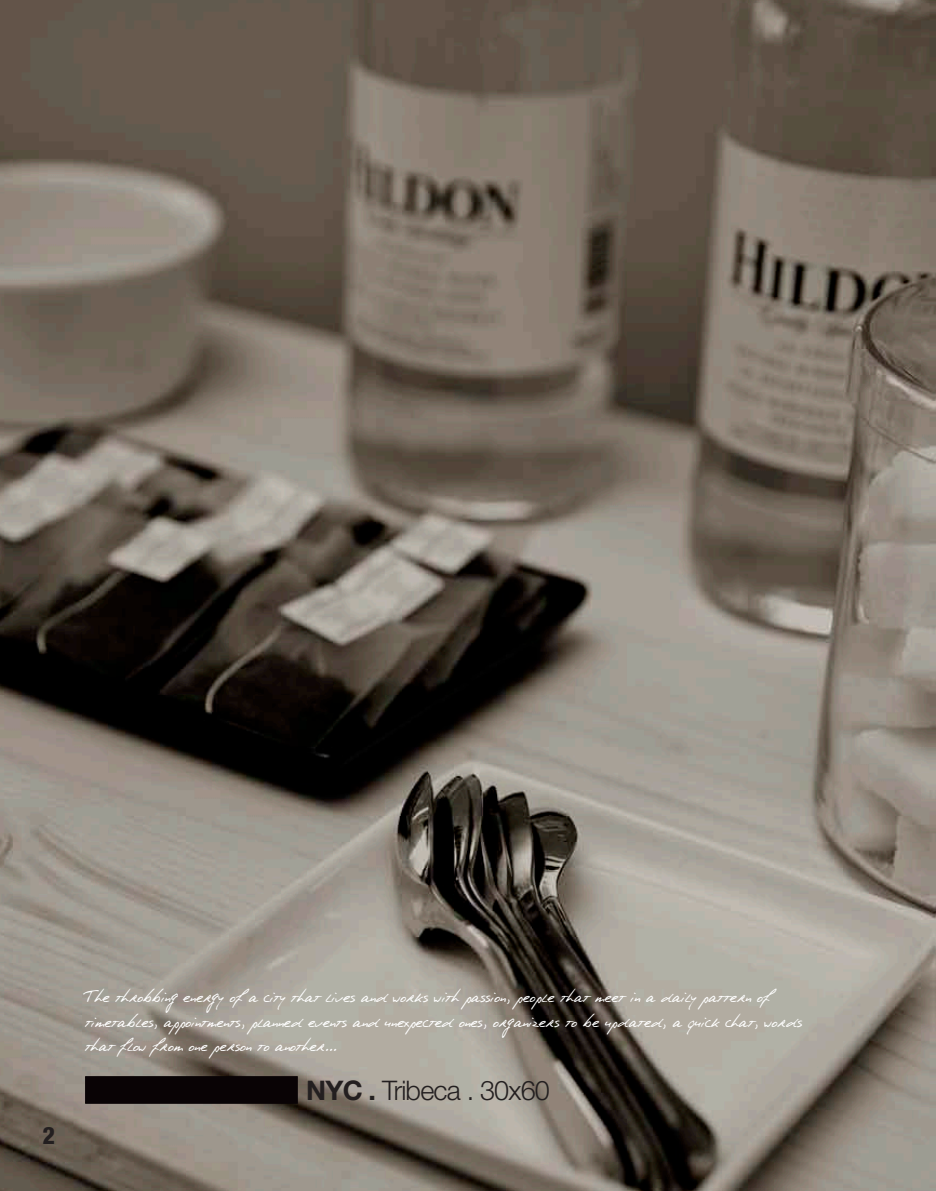
<style>
.page{position:relative;width:936px;height:1191px;background:#fff}
.page>*{position:absolute;margin:0;border:0;box-sizing:border-box;transform-origin:0 0}
.t1{font:300 27px "Helvetica Neue LT Std";letter-spacing:-.03em;color:#231f20}
.t2{font:800 condensed 24px "Helvetica Neue LT Std";color:#231f20}
.t3{font:19.5px/24px "Phont Phreak's Handwriting";color:#fff}
.s1{font-weight:700}
</style>
<div class="page">
<img style="left:0;top:0;width:935px;height:1191px">
<div style="left:85px;top:1076px;width:213px;height:27px;background:#090305;border:1px solid #090305"></div>
<p class="t2" style="left:43px;top:1121px;width:14px">2</p>
<p class="t3" style="left:85px;top:983px;width:718px">The throbbing energy of a city that lives and works with passion, people that meet in a daily pattern of timetables, appointments, planned events and unexpected ones, organizers to be updated, a quick chat, words that flow from one person to another...</p>
<h1 class="t1" style="left:306px;top:1073px;width:245px"><span class="s1">NYC .</span> Tribeca . 30x60</h1>
</div>
